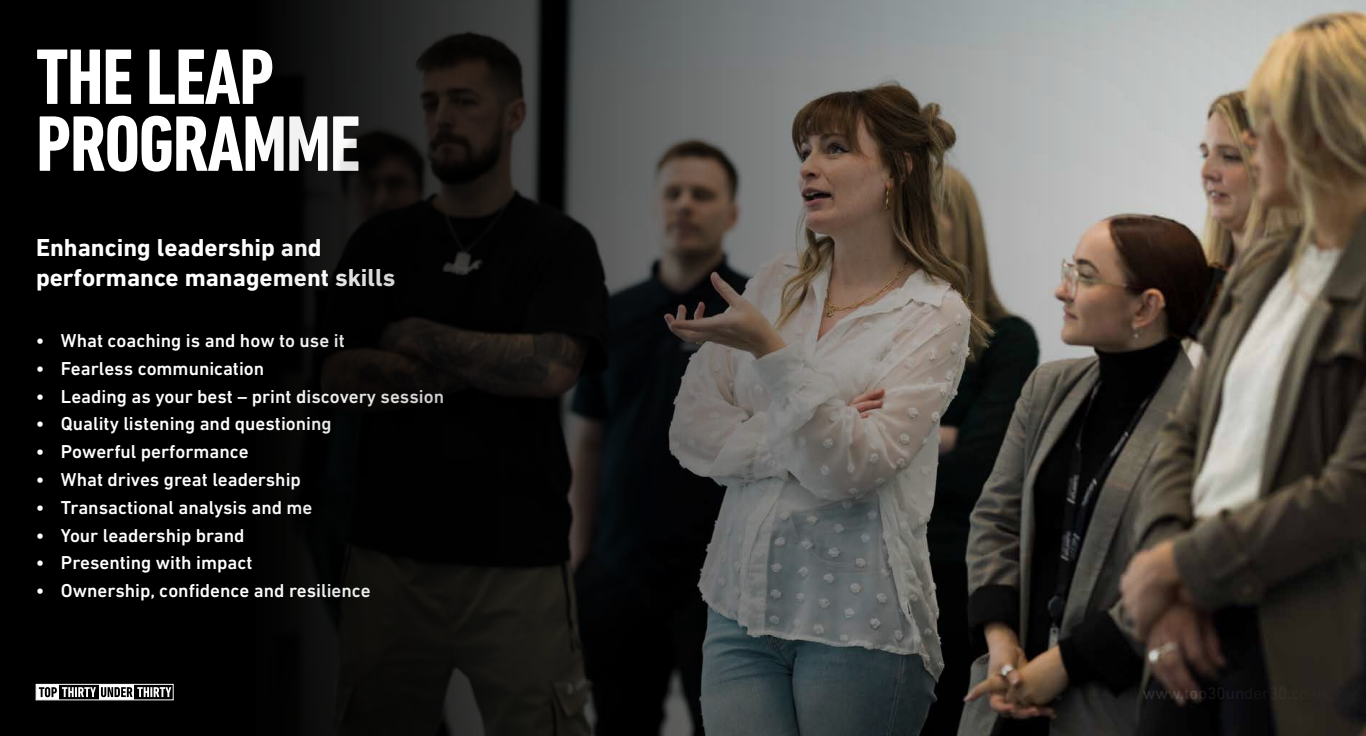
<style>
.page{position:relative;width:1366px;height:736px;background:#000}
.page>*{position:absolute;margin:0;border:0;box-sizing:border-box;transform-origin:0 0}
.t1{font:700 condensed 80px/66.9px "DIN Next LT Pro";letter-spacing:-.02em;color:#fff}
.t2{font:700 25px/30px "DIN Next LT Pro";color:#fff}
.t3{font:500 19px "DIN Next LT Pro";color:#fff}
</style>
<div class="page">
<svg style="left:36px;top:684px;width:137px;height:16px"></svg>
<img style="left:290px;top:0;width:1076px;height:736px">
<h1 class="t1" style="left:36px;top:43px;width:326px">THE LEAP<br>PROGRAMME</h1>
<h2 class="t2" style="left:36px;top:233px;width:361px">Enhancing leadership and performance management skills</h2>
<p class="t3" style="left:36px;top:330px;width:310px">• What coaching is and how to use it</p>
<p class="t3" style="left:36px;top:357px;width:230px">• Fearless communication</p>
<p class="t3" style="left:36px;top:385px;width:410px">• Leading as your best – print discovery session</p>
<p class="t3" style="left:36px;top:413px;width:297px">• Quality listening and questioning</p>
<p class="t3" style="left:36px;top:441px;width:214px">• Powerful performance</p>
<p class="t3" style="left:36px;top:469px;width:266px">• What drives great leadership</p>
<p class="t3" style="left:36px;top:496px;width:278px">• Transactional analysis and me</p>
<p class="t3" style="left:36px;top:524px;width:210px">• Your leadership brand</p>
<p class="t3" style="left:36px;top:552px;width:218px">• Presenting with impact</p>
<p class="t3" style="left:36px;top:580px;width:336px">• Ownership, confidence and resilience</p>
</div>
